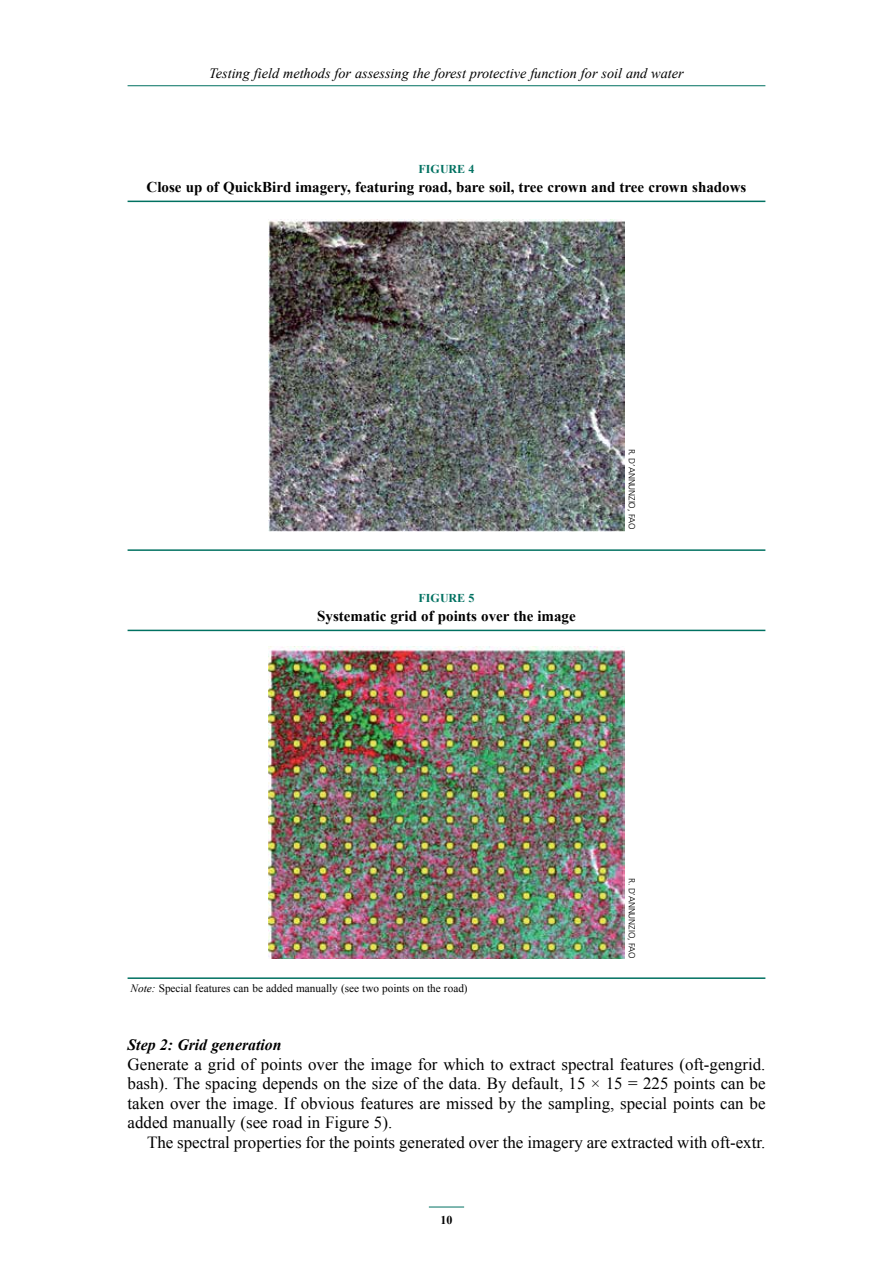
<style>
.page{position:relative;width:893px;height:1263px;background:#fff}
.page>*{position:absolute;margin:0;border:0;box-sizing:border-box;transform-origin:0 0}
.t1{font:16.95px/19.5px "Times New Roman";color:#000;text-align:justify}
.t2{font:italic 700 15.75px "Times New Roman";color:#000}
.t3{font:700 15px "Times New Roman";color:#000}
.t4{font:italic 14.25px "Times New Roman";color:#000}
.t5{font:700 12px "Times New Roman";color:#007161}
.t6{font:700 12px "Times New Roman";color:#000}
.t7{font:11.25px "Times New Roman";color:#000}
.t8{font:300 9px "Frutiger LT Std";letter-spacing:-.015em;color:#000}
.s1{font-style:italic}
</style>
<div class="page">
<hr style="left:429px;top:1206px;width:35px;height:1px;background:#007161">
<hr style="left:128px;top:85px;width:637px;height:1px;background:#007161">
<hr style="left:128px;top:201px;width:637px;height:1px;background:#007161">
<hr style="left:128px;top:549px;width:637px;height:2px;background:#007161">
<img style="left:268px;top:219px;width:357px;height:312px">
<hr style="left:128px;top:630px;width:637px;height:1px;background:#007161">
<hr style="left:128px;top:977px;width:637px;height:2px;background:#007161">
<img style="left:268px;top:647px;width:357px;height:312px">
<p class="t4" style="left:209px;top:63px;width:476px">Testing field methods for assessing the forest protective function for soil and water</p>
<p class="t5" style="left:419px;top:160px;width:57px">FIGURE 4</p>
<p class="t3" style="left:147px;top:177px;width:601px">Close up of QuickBird imagery, featuring road, bare soil, tree crown and tree crown shadows</p>
<p class="t5" style="left:419px;top:589px;width:57px">FIGURE 5</p>
<p class="t3" style="left:317px;top:606px;width:260px">Systematic grid of points over the image</p>
<p class="t8" style="left:637px;top:449px;width:82px;rotate:90deg">R. D’Annu nzio, FAO</p>
<p class="t7" style="left:131px;top:980px;width:339px"><span class="s1">Note:</span> Special features can be added manually (see two points on the road)</p>
<p class="t8" style="left:637px;top:878px;width:82px;rotate:90deg">R. D’Annu nzio, FAO</p>
<p class="t2" style="left:128px;top:1034px;width:155px">Step 2: Grid generation</p>
<p class="t1" style="left:128px;top:1054px;width:639px">Generate a grid of points over the image for which to extract spectral features (oft-gengrid. bash). The spacing depends on the size of the data. By default, 15 × 15 = 225 points can be taken over the image. If obvious features are missed by the sampling, special points can be added manually (see road in Figure 5).</p>
<p class="t1" style="left:147px;top:1132px;width:620px">The spectral properties for the points generated over the imagery are extracted with oft-extr.</p>
<p class="t6" style="left:440px;top:1212px;width:13px">10</p>
</div>
